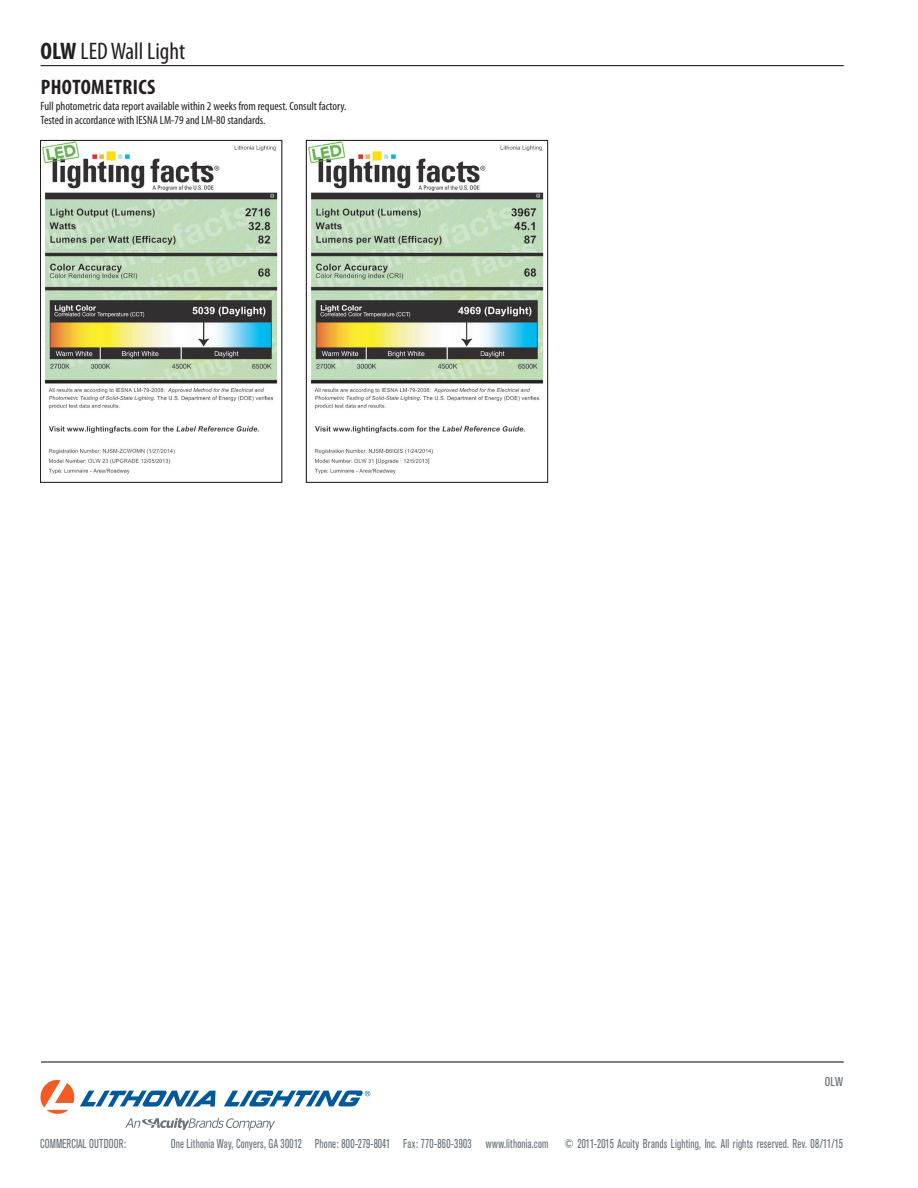
<style>
.page{position:relative;width:918px;height:1188px;background:#fff}
.page>*{position:absolute;margin:0;border:0;box-sizing:border-box;transform-origin:0 0}
.t1{font:condensed 24px "Myriad Pro";color:#231f20}
.t2{font:700 condensed 21px "Myriad Pro";letter-spacing:.02em;color:#231f20}
.t3{font:condensed 12.75px "Akzidenz Grotesk BE";letter-spacing:.015em;color:#667178;scale:.87 1}
.t4{font:condensed 12.75px "Akzidenz Grotesk BE";letter-spacing:.015em;color:#667178}
.t5{font:condensed 12px/14.4px "Myriad Pro";color:#231f20}
.s1{font-weight:700}
</style>
<div class="page">
<hr style="left:40px;top:65px;width:804px;height:1px;background:#231f20">
<hr style="left:41px;top:1061px;width:803px;height:2px;background:#231f20">
<svg style="left:40px;top:1080px;width:330px;height:51px"></svg>
<img style="left:42px;top:142px;width:236px;height:332px">
<div style="left:40px;top:140px;width:242px;height:343px;border:1px solid #231f20"></div>
<img style="left:308px;top:142px;width:236px;height:332px">
<div style="left:306px;top:140px;width:242px;height:343px;border:1px solid #231f20"></div>
<h1 class="t1" style="left:40px;top:37px;width:146px"><span class="s1">OLW</span> LED Wall Light</h1>
<p class="t5" style="left:40px;top:98px;width:307px">Full photometric data report available within 2 weeks from request. Consult factory.<br>Tested in accordance with IESNA LM-79 and LM-80 standards.</p>
<h2 class="t2" style="left:41px;top:73px;width:116px">PHOTOMETRICS</h2>
<p class="t4" style="left:825px;top:1075px;width:20px">OLW</p>
<p class="t3" style="left:40px;top:1136px;width:100px">COMMERCIAL OUTDOOR:</p>
<p class="t3" style="left:171px;top:1136px;width:436px">One Lithonia Way, Conyers, GA 30012 Phone: 800-279-8041 Fax: 770-860-3903 www.lithonia.com</p>
<p class="t3" style="left:565px;top:1136px;width:321px">© 2011-2015 Acuity Brands Lighting, Inc. All rights reserved. Rev. 08/11/15</p>
</div>
